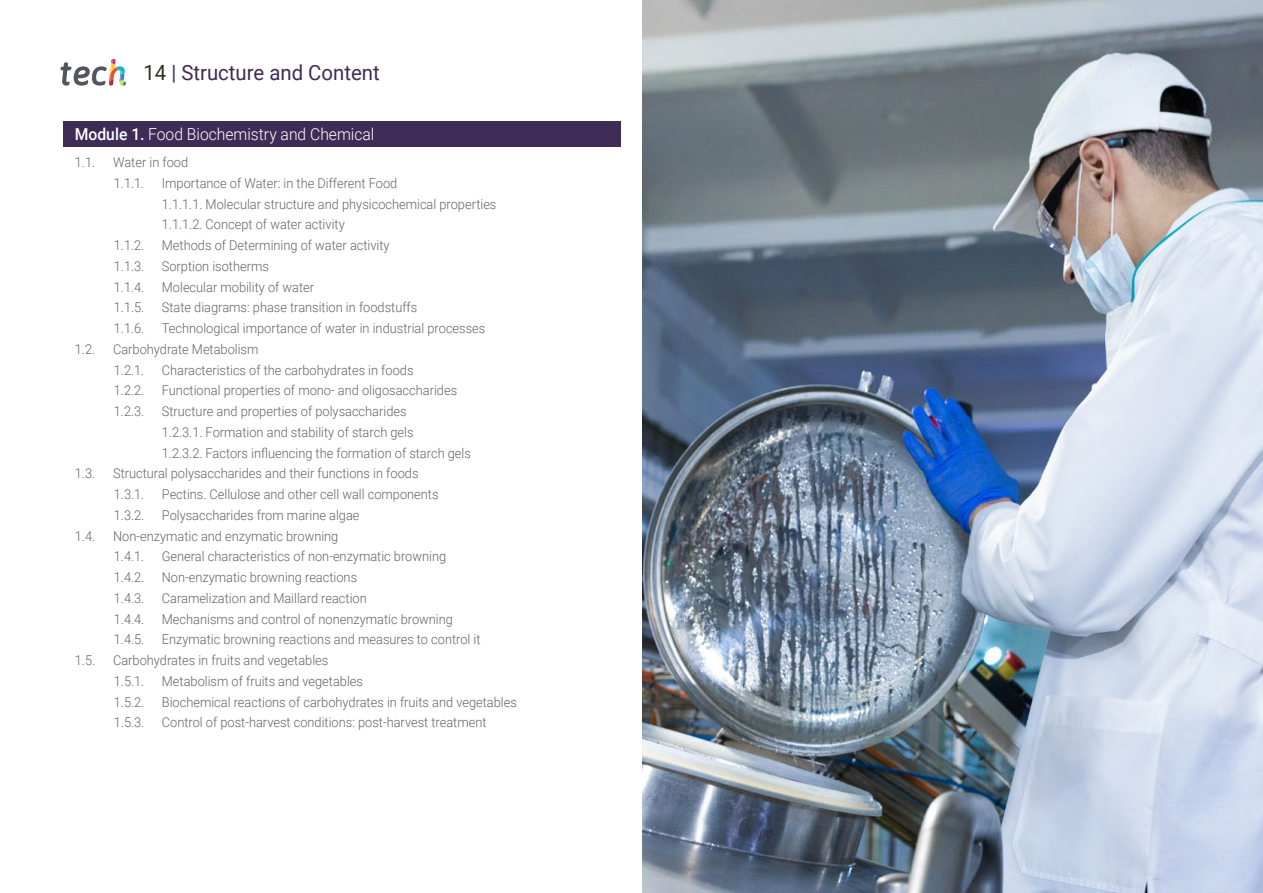
<style>
.page{position:relative;width:1263px;height:893px;background:#fff}
.page>*{position:absolute;margin:0;border:0;box-sizing:border-box;transform-origin:0 0}
.t1{font:21px "Roboto";color:#3e2b56}
.t2{font:300 16.5px "Roboto";color:#fff;scale:.95 1}
.t3{font:300 13.5px/20.7px "Roboto";color:#61646a;scale:.95 1}
.s1{color:#312e20}
.s2{font-weight:500}
</style>
<div class="page">
<div style="left:64px;top:121px;width:557px;height:25px;background:#3e2b56"></div>
<img style="left:642px;top:0;width:621px;height:893px">
<svg style="left:61px;top:59px;width:65px;height:27px"></svg>
<h1 class="t1" style="left:144px;top:57px;width:238px"><span class="s1">14</span> | Structure and Content</h1>
<p class="t2" style="left:75px;top:123px;width:317px"><span class="s2">Module 1.</span> Food Biochemistry and Chemical</p>
<p class="t3" style="left:75px;top:151px;width:23px">1.1.</p>
<p class="t3" style="left:113px;top:151px;width:81px">Water in food<br>1.1.1.</p>
<p class="t3" style="left:162px;top:172px;width:354px">Importance of Water: in the Different Food<br>1.1.1.1. Molecular structure and physicochemical properties<br>1.1.1.2. Concept of water activity</p>
<p class="t3" style="left:114px;top:234px;width:34px">1.1.2.</p>
<p class="t3" style="left:162px;top:234px;width:241px">Methods of Determining of water activity</p>
<p class="t3" style="left:114px;top:255px;width:34px">1.1.3.</p>
<p class="t3" style="left:162px;top:255px;width:114px">Sorption isotherms</p>
<p class="t3" style="left:114px;top:276px;width:34px">1.1.4.</p>
<p class="t3" style="left:162px;top:276px;width:162px">Molecular mobility of water</p>
<p class="t3" style="left:114px;top:297px;width:34px">1.1.5.</p>
<p class="t3" style="left:162px;top:297px;width:270px">State diagrams: phase transition in foodstuffs</p>
<p class="t3" style="left:114px;top:317px;width:34px">1.1.6.</p>
<p class="t3" style="left:162px;top:317px;width:342px">Technological importance of water in industrial processes</p>
<p class="t3" style="left:75px;top:338px;width:23px">1.2.</p>
<p class="t3" style="left:113px;top:338px;width:155px">Carbohydrate Metabolism<br>1.2.1.</p>
<p class="t3" style="left:162px;top:359px;width:266px">Characteristics of the carbohydrates in foods</p>
<p class="t3" style="left:114px;top:380px;width:34px">1.2.2.</p>
<p class="t3" style="left:162px;top:380px;width:312px">Functional properties of mono- and oligosaccharides</p>
<p class="t3" style="left:114px;top:400px;width:34px">1.2.3.</p>
<p class="t3" style="left:162px;top:400px;width:327px">Structure and properties of polysaccharides<br>1.2.3.1. Formation and stability of starch gels<br>1.2.3.2. Factors influencing the formation of starch gels</p>
<p class="t3" style="left:75px;top:463px;width:23px">1.3.</p>
<p class="t3" style="left:113px;top:463px;width:323px">Structural polysaccharides and their functions in foods<br>1.3.1.</p>
<p class="t3" style="left:162px;top:483px;width:293px">Pectins. Cellulose and other cell wall components</p>
<p class="t3" style="left:114px;top:504px;width:34px">1.3.2.</p>
<p class="t3" style="left:162px;top:504px;width:210px">Polysaccharides from marine algae</p>
<p class="t3" style="left:75px;top:525px;width:23px">1.4.</p>
<p class="t3" style="left:113px;top:525px;width:239px">Non-enzymatic and enzymatic browning<br>1.4.1.</p>
<p class="t3" style="left:162px;top:546px;width:301px">General characteristics of non-enzymatic browning</p>
<p class="t3" style="left:114px;top:566px;width:34px">1.4.2.</p>
<p class="t3" style="left:162px;top:566px;width:207px">Non-enzymatic browning reactions</p>
<p class="t3" style="left:114px;top:587px;width:34px">1.4.3.</p>
<p class="t3" style="left:162px;top:587px;width:217px">Caramelization and Maillard reaction</p>
<p class="t3" style="left:114px;top:608px;width:34px">1.4.4.</p>
<p class="t3" style="left:162px;top:608px;width:308px">Mechanisms and control of nonenzymatic browning</p>
<p class="t3" style="left:114px;top:629px;width:34px">1.4.5.</p>
<p class="t3" style="left:162px;top:629px;width:337px">Enzymatic browning reactions and measures to control it</p>
<p class="t3" style="left:75px;top:649px;width:23px">1.5.</p>
<p class="t3" style="left:113px;top:649px;width:228px">Carbohydrates in fruits and vegetables<br>1.5.1.</p>
<p class="t3" style="left:162px;top:670px;width:213px">Metabolism of fruits and vegetables</p>
<p class="t3" style="left:114px;top:691px;width:34px">1.5.2.</p>
<p class="t3" style="left:162px;top:691px;width:375px">Biochemical reactions of carbohydrates in fruits and vegetables</p>
<p class="t3" style="left:114px;top:712px;width:34px">1.5.3.</p>
<p class="t3" style="left:162px;top:712px;width:343px">Control of post-harvest conditions: post-harvest treatment</p>
</div>
